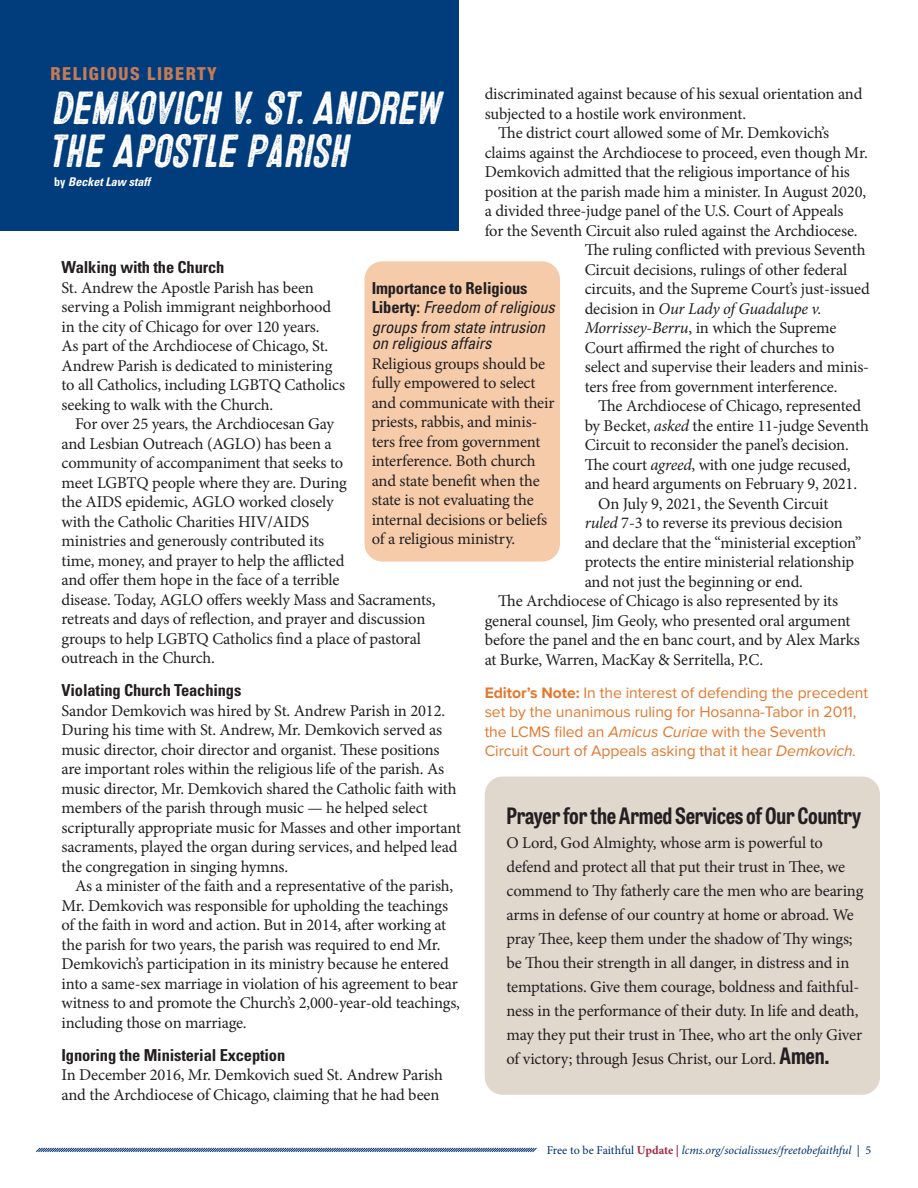
<style>
.page{position:relative;width:918px;height:1188px;background:#fff}
.page>*{position:absolute;margin:0;border:0;box-sizing:border-box;transform-origin:0 0}
.t1{font:italic 46.5px/43.5px "Microbrew Three";color:#fff}
.Body_Copy{font:700 22.5px "Tablet Gothic Condensed";letter-spacing:-.01em;color:#231f20}
.t2{font:800 condensed 18px "Helvetica Neue LT Std";letter-spacing:.08em;color:#c67b54}
.Body_Copy-2{font:16.5px/19.5px "Minion Pro";letter-spacing:-.01em;color:#231f20}
.subhead{font:italic condensed 16.5px/19.5px "Univers LT Std";letter-spacing:-.01em;color:#231f20}
.subhead-2{font:700 condensed 16.5px "Univers LT Std";letter-spacing:-.01em;color:#231f20}
.Body_Copy-3{font:italic 16.5px "Minion Pro";letter-spacing:-.02em;color:#231f20}
.text{font:15.75px/19.5px "Proxima Nova";letter-spacing:-.005em;color:#e2782e}
.t3{font:italic 12px "Minion Pro";letter-spacing:-.005em;color:#00306d}
.author{font:italic 700 condensed 12px "Univers LT Std";color:#fff}
.s1{font-style:normal}
.s2{font-style:italic}
.s3{font-weight:700}
.s4{font-weight:700;font-style:normal}
.s5{font-family:"Tablet Gothic Condensed";font-weight:700;font-size:22.5px}
.s6{font-weight:700;font-style:normal;color:#a22842}
</style>
<div class="page">
<svg style="left:36px;top:1147px;width:501px;height:5px;background:#839ab7"></svg>
<div style="left:364px;top:261px;width:196px;height:301px;background:#f5cbaa;border-radius:18px"></div>
<div style="left:485px;top:777px;width:395px;height:318px;background:#e0d7cd;border-radius:18px"></div>
<div style="left:0;top:0;width:459px;height:230px;background:#013d7d"></div>
<p class="t2" style="left:51px;top:63px;width:168px">RELIGIOUS LIBERTY</p>
<p class="t1" style="left:47px;top:88px;width:405px">DEMKOVICHV.ST.ANDREW<br>THEAPOSTLEPARISH</p>
<p class="author" style="left:54px;top:174px;width:97px"><span class="s1">by</span> Becket Law staff</p>
<p class="Body_Copy-2" style="left:485px;top:85px;width:379px">discriminated against because of his sexual orientation and subjected to a hostile work environment.</p>
<p class="Body_Copy-2" style="left:498px;top:124px;width:333px">The district court allowed some of Mr. Demkovich’s</p>
<p class="Body_Copy-2" style="left:485px;top:143px;width:385px">claims against the Archdiocese to proceed, even though Mr.</p>
<p class="Body_Copy-2" style="left:485px;top:163px;width:367px">Demkovich admitted that the religious importance of his</p>
<p class="Body_Copy-2" style="left:485px;top:182px;width:383px">position at the parish made him a minister. In August 2020,</p>
<p class="Body_Copy-2" style="left:485px;top:202px;width:360px">a divided three-judge panel of the U.S. Court of Appeals</p>
<p class="Body_Copy-2" style="left:485px;top:221px;width:374px">for the Seventh Circuit also ruled against the Archdiocese.</p>
<p class="Body_Copy-2" style="left:585px;top:241px;width:282px">The ruling conflicted with previous Seventh</p>
<p class="Body_Copy-2" style="left:585px;top:260px;width:264px">Circuit decisions, rulings of other federal</p>
<p class="Body_Copy-2" style="left:585px;top:280px;width:287px">circuits, and the Supreme Court’s just-issued</p>
<p class="Body_Copy-3" style="left:585px;top:297px;width:239px"><span class="s1">decision in</span> Our Lady of Guadalupe v.</p>
<p class="Body_Copy-2" style="left:585px;top:319px;width:253px"><span class="s2">Morrissey-Berru</span>, in which the Supreme</p>
<p class="Body_Copy-2" style="left:585px;top:338px;width:251px">Court affirmed the right of churches to</p>
<p class="Body_Copy-2" style="left:585px;top:358px;width:286px">select and supervise their leaders and minis-</p>
<p class="Body_Copy-2" style="left:585px;top:377px;width:254px">ters free from government interference.</p>
<p class="Body_Copy-2" style="left:585px;top:397px;width:286px;text-indent:14px">The Archdiocese of Chicago, represented by Becket, <span class="s2">asked</span> the entire 11-judge Seventh Circuit to reconsider the panel’s decision.<br>The court <span class="s2">agreed</span>, with one judge recused, and heard arguments on February 9, 2021.</p>
<p class="Body_Copy-2" style="left:585px;top:494px;width:278px;text-indent:14px">On July 9, 2021, the Seventh Circuit <span class="s2">ruled</span> 7-3 to reverse its previous decision and declare that the “ministerial exception” protects the entire ministerial relationship and not just the beginning or end.</p>
<p class="Body_Copy-2" style="left:485px;top:592px;width:377px;text-indent:14px">The Archdiocese of Chicago is also represented by its general counsel, Jim Geoly, who presented oral argument before the panel and the en banc court, and by Alex Marks at Burke, Warren, MacKay &amp; Serritella, P.C.</p>
<p class="text" style="left:485px;top:682px;width:385px"><span class="s3">Editor’s Note:</span> In the interest of defending the precedent set by the unanimous ruling for Hosanna-Tabor in 2011, the LCMS filed an <span class="s2">Amicus Curiae</span> with the Seventh Circuit Court of Appeals asking that it hear <span class="s2">Demkovich.</span></p>
<p class="subhead-2" style="left:62px;top:257px;width:164px">Walking with the Church</p>
<p class="Body_Copy-2" style="left:62px;top:278px;width:285px">St. Andrew the Apostle Parish has been serving a Polish immigrant neighborhood in the city of Chicago for over 120 years.<br>As part of the Archdiocese of Chicago, St.<br>Andrew Parish is dedicated to ministering to all Catholics, including LGBTQ Catholics seeking to walk with the Church.</p>
<p class="Body_Copy-2" style="left:62px;top:414px;width:375px;text-indent:14px">For over 25 years, the Archdiocesan Gay<br>and Lesbian Outreach (AGLO) has been a<br>community of accompaniment that seeks to<br>meet LGBTQ people where they are. During<br>the AIDS epidemic, AGLO worked closely<br>with the Catholic Charities HIV/AIDS<br>ministries and generously contributed its<br>time, money, and prayer to help the afflicted<br>and offer them hope in the face of a terrible<br>disease. Today, AGLO offers weekly Mass and Sacraments, retreats and days of reflection, and prayer and discussion groups to help LGBTQ Catholics find a place of pastoral outreach in the Church.</p>
<p class="subhead-2" style="left:62px;top:680px;width:181px">Violating Church Teachings</p>
<p class="Body_Copy-2" style="left:62px;top:701px;width:401px">Sandor Demkovich was hired by St. Andrew Parish in 2012.<br>During his time with St. Andrew, Mr. Demkovich served as music director, choir director and organist. These positions are important roles within the religious life of the parish. As music director, Mr. Demkovich shared the Catholic faith with members of the parish through music — he helped select scripturally appropriate music for Masses and other important sacraments, played the organ during services, and helped lead the congregation in singing hymns.</p>
<p class="Body_Copy-2" style="left:62px;top:876px;width:400px;text-indent:14px">As a minister of the faith and a representative of the parish, Mr. Demkovich was responsible for upholding the teachings of the faith in word and action. But in 2014, after working at the parish for two years, the parish was required to end Mr.<br>Demkovich’s participation in its ministry because he entered into a same-sex marriage in violation of his agreement to bear witness to and promote the Church’s 2,000-year-old teachings, including those on marriage.</p>
<p class="subhead-2" style="left:62px;top:1045px;width:225px">Ignoring the Ministerial Exception</p>
<p class="Body_Copy-2" style="left:62px;top:1065px;width:383px">In December 2016, Mr. Demkovich sued St. Andrew Parish and the Archdiocese of Chicago, claiming that he had been</p>
<p class="subhead" style="left:372px;top:278px;width:185px"><span class="s4">Importance to Religious<br>Liberty:</span> Freedom of religious groups from state intrusion</p>
<p class="subhead" style="left:372px;top:334px;width:121px">on religious affairs</p>
<p class="Body_Copy-2" style="left:372px;top:354px;width:184px">Religious groups should be fully empowered to select and communicate with their priests, rabbis, and minis&shy;ters free from government interference. Both church and state benefit when the state is not evaluating the internal decisions or beliefs of a religious ministry.</p>
<p class="Body_Copy" style="left:507px;top:800px;width:356px">Prayer for the Armed Services of Our Country</p>
<p class="Body_Copy-2" style="left:507px;top:831px;width:358px;line-height:24px">O Lord, God Almighty, whose arm is powerful to defend and protect all that put their trust in Thee, we commend to Thy fatherly care the men who are bearing arms in defense of our country at home or abroad. We pray Thee, keep them under the shadow of Thy wings; be Thou their strength in all danger, in distress and in temptations. Give them courage, boldness and faithful&shy;ness in the performance of their duty. In life and death, may they put their trust in Thee, who art the only Giver of victory; through Jesus Christ, our Lord. <span class="s5">Amen.</span></p>
<p class="t3" style="left:547px;top:1141px;width:326px"><span class="s1">Free to be Faithful</span> <span class="s6">Update |</span> lcms.org/socialissues/freetobefaithful <span class="s1">| 5</span></p>
</div>
